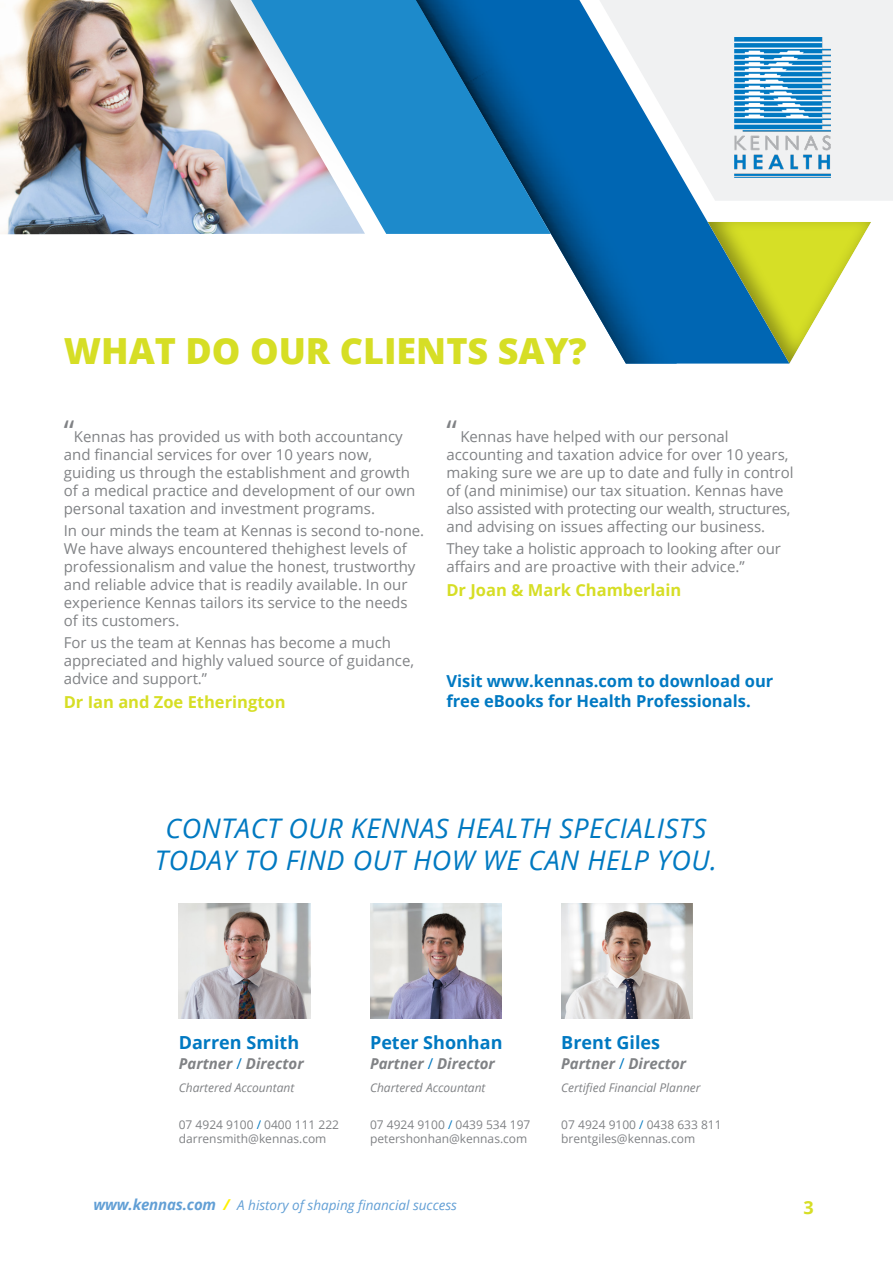
<style>
.page{position:relative;width:893px;height:1263px;background:#fff}
.page>*{position:absolute;margin:0;border:0;box-sizing:border-box;transform-origin:0 0}
.t1{font:800 36px "Open Sans";color:#d6de25}
.t2{font:italic 27px/32.4px "Open Sans";letter-spacing:.02em;color:#0079c1;text-align:center}
.t3{font:700 18px "Open Sans";color:#0079c2}
.t4{font:700 18px "Open Sans";color:#d6de25}
.Body_Copy{font:700 16.5px/19.8px "Open Sans";color:#0079c2}
.Body_Copy-2{font:700 16.5px "Open Sans";color:#d6de25}
.Body_Copy-3{font:15px/18px "Open Sans";color:#808285}
.t5{font:italic 700 15px "Open Sans";color:#808285}
.t6{font:italic 13.5px "Open Sans";color:#629fd5}
.t7{font:12px "Open Sans";color:#808285}
.t8{font:italic 12px "Open Sans";color:#808285}
.s1{font-size:30px}
.s2{font-weight:400;font-style:normal;color:#0079c2}
.s3{color:#0079c2}
.s4{font-weight:700;font-size:15px}
.s5{font-weight:700;font-size:15px;color:#fff101}
</style>
<div class="page">
<div style="left:789px;top:0;width:104px;height:201px;background:#f0f1f2"></div>
<svg style="left:677px;top:0;width:112px;height:364px;fill:#f0f1f2"></svg>
<div style="left:365px;top:0;width:43px;height:234px;background:#1d8acb"></div>
<div style="left:705px;top:222px;width:167px;height:144px;background:#231f20;opacity:.4"></div>
<img style="left:408px;top:0;width:269px;height:364px">
<img style="left:420px;top:7px;width:130px;height:225px">
<img style="left:735px;top:37px;width:95px;height:140px">
<img style="left:0;top:0;width:365px;height:234px">
<img style="left:163px;top:0;width:189px;height:211px">
<img style="left:352px;top:211px;width:37px;height:22px">
<img style="left:179px;top:904px;width:131px;height:114px">
<img style="left:370px;top:904px;width:132px;height:114px">
<img style="left:561px;top:904px;width:132px;height:114px">
<p class="t1" style="left:64px;top:323px;width:524px">WHAT DO OUR CLIENTS SAY?</p>
<p class="Body_Copy-3" style="left:64px;top:427px;width:353px"><span class="s1">“</span>Kennas has provided us with both accountancy and financial services for over 10 years now, guiding us through the establishment and growth of a medical practice and development of our own personal taxation and investment programs.</p>
<p class="Body_Copy-3" style="left:64px;top:521px;width:362px">In our minds the team at Kennas is second to-none.<br>We have always encountered thehighest levels of professionalism and value the honest, trustworthy and reliable advice that is readily available. In our experience Kennas tailors its service to the needs of its customers.</p>
<p class="Body_Copy-3" style="left:64px;top:633px;width:352px">For us the team at Kennas has become a much appreciated and highly valued source of guidance, advice and support.”</p>
<p class="Body_Copy-2" style="left:64px;top:691px;width:223px">Dr Ian and Zoe Etherington</p>
<p class="Body_Copy-3" style="left:446px;top:427px;width:349px"><span class="s1">“</span> Kennas have helped with our personal accounting and taxation advice for over 10 years, making sure we are up to date and fully in control of (and minimise) our tax situation. Kennas have also assisted with protecting our wealth, structures, and advising on issues affecting our business.</p>
<p class="Body_Copy-3" style="left:446px;top:539px;width:336px">They take a holistic approach to looking after our affairs and are proactive with their advice.”</p>
<p class="Body_Copy-2" style="left:446px;top:578px;width:237px">Dr Joan &amp; Mark Chamberlain</p>
<p class="Body_Copy" style="left:446px;top:671px;width:329px">Visit www.kennas.com to download our free eBooks for Health Professionals.</p>
<p class="t2" style="left:155px;top:811px;width:564px">CONTACT OUR KENNAS HEALTH SPECIALISTS<br>TODAY TO FIND OUT HOW WE CAN HELP YOU.</p>
<p class="t3" style="left:179px;top:1029px;width:122px">Darren Smith</p>
<p class="t5" style="left:179px;top:1052px;width:126px">Partner <span class="s2">/</span> Director</p>
<p class="t8" style="left:179px;top:1079px;width:117px">Chartered Accountant</p>
<p class="t7" style="left:179px;top:1116px;width:162px">07 4924 9100 <span class="s3">/</span> 0400 111 222</p>
<p class="t7" style="left:179px;top:1131px;width:149px">darrensmith@kennas.com</p>
<p class="t3" style="left:370px;top:1029px;width:134px">Peter Shonhan</p>
<p class="t5" style="left:370px;top:1052px;width:126px">Partner <span class="s2">/</span> Director</p>
<p class="t8" style="left:370px;top:1079px;width:117px">Chartered Accountant</p>
<p class="t7" style="left:370px;top:1116px;width:162px">07 4924 9100 <span class="s3">/</span> 0439 534 197</p>
<p class="t7" style="left:370px;top:1131px;width:159px">petershonhan@kennas.com</p>
<p class="t3" style="left:561px;top:1029px;width:100px">Brent Giles</p>
<p class="t5" style="left:561px;top:1052px;width:126px">Partner <span class="s2">/</span> Director</p>
<p class="t8" style="left:561px;top:1079px;width:141px">Certified Financial Planner</p>
<p class="t7" style="left:561px;top:1116px;width:162px">07 4924 9100 <span class="s3">/</span> 0438 633 811</p>
<p class="t7" style="left:561px;top:1131px;width:135px">brentgiles@kennas.com</p>
<p class="t6" style="left:94px;top:1196px;width:365px"><span class="s4">www.kennas.com</span> <span class="s5">/</span> A history of shaping financial success</p>
<p class="t4" style="left:804px;top:1195px;width:12px">3</p>
</div>
